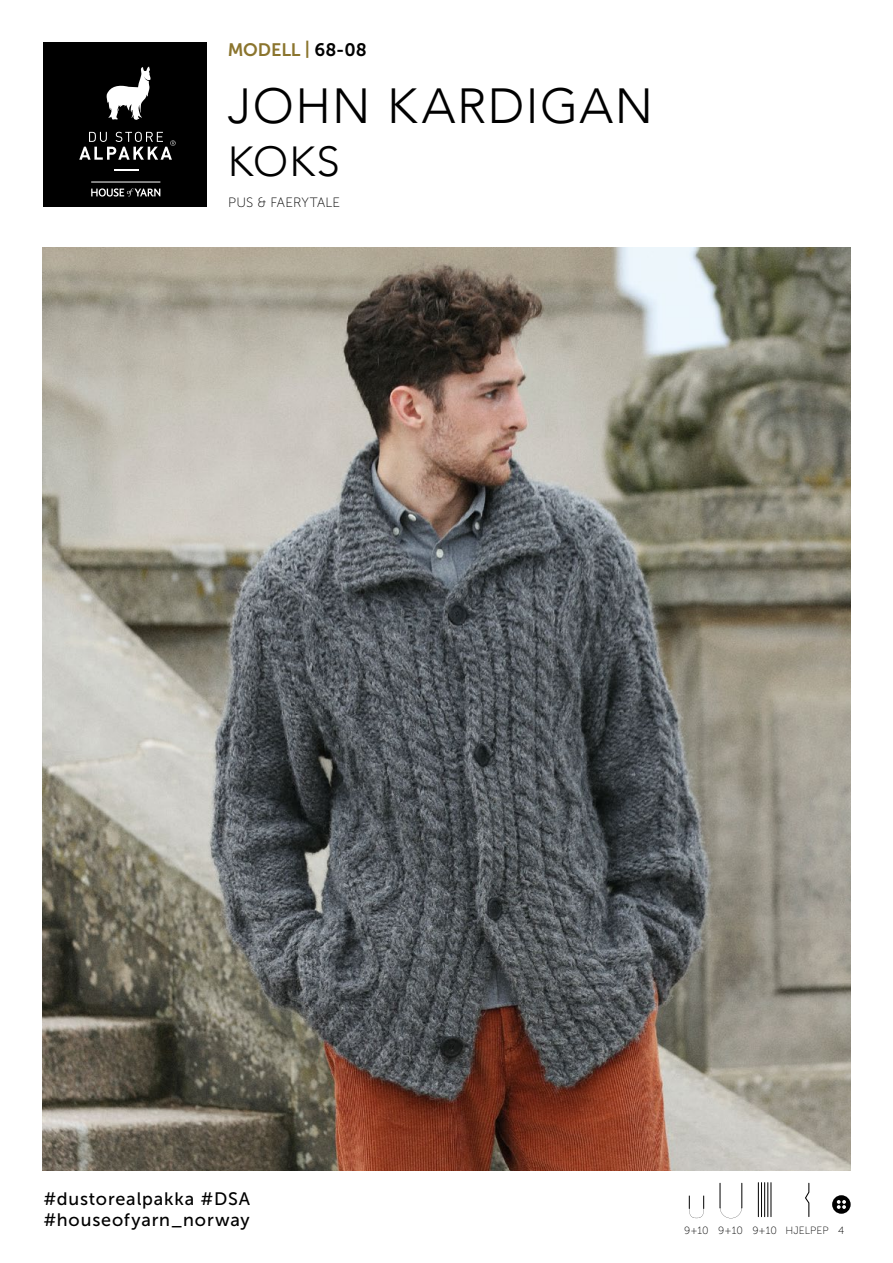
<style>
.page{position:relative;width:893px;height:1263px;background:#fff}
.page>*{position:absolute;margin:0;border:0;box-sizing:border-box;transform-origin:0 0}
.INNHOLD_-_Midtstilt{font:300 49.2px "Avenir";letter-spacing:.03em;color:#000}
.INNHOLD_-_Midtstilt-2{font:300 42px "Avenir";color:#000}
.t1{font:18px/21px "Museo Sans 500";letter-spacing:.045em;color:#000}
.t2{font:18px "Museo Sans 700";letter-spacing:-.005em;color:#8b752e}
.INNHOLD_-_Midtstilt-3{font:13.5px "Museo Sans 100";letter-spacing:.01em;color:#000}
.t3{font:10.5px "Museo Sans 100";color:#000}
.s1{color:#000}
</style>
<div class="page">
<div style="left:43px;top:43px;width:164px;height:164px;background:#000"></div>
<svg style="left:115px;top:169px;width:24px;height:1px"></svg>
<svg style="left:106px;top:67px;width:45px;height:53px"></svg>
<svg style="left:79px;top:132px;width:97px;height:28px"></svg>
<hr style="left:91px;top:182px;width:69px;height:1px;background:#fff">
<svg style="left:91px;top:188px;width:69px;height:9px"></svg>
<img style="left:43px;top:248px;width:807px;height:923px">
<hr style="left:758px;top:1182px;width:1px;height:35px;background:#000">
<hr style="left:761px;top:1182px;width:1px;height:35px;background:#000">
<hr style="left:764px;top:1182px;width:1px;height:35px;background:#000">
<hr style="left:767px;top:1182px;width:1px;height:35px;background:#000">
<hr style="left:770px;top:1182px;width:1px;height:35px;background:#000">
<svg style="left:719px;top:1183px;width:23px;height:35px"></svg>
<svg style="left:689px;top:1195px;width:15px;height:23px"></svg>
<svg style="left:805px;top:1182px;width:5px;height:35px"></svg>
<svg style="left:832px;top:1195px;width:19px;height:19px"></svg>
<p class="t2" style="left:228px;top:40px;width:141px">MODELL | <span class="s1">68-08</span></p>
<p class="INNHOLD_-_Midtstilt" style="left:228px;top:77px;width:427px">JOHN KARDIGAN</p>
<p class="INNHOLD_-_Midtstilt-2" style="left:228px;top:137px;width:114px">KOKS</p>
<p class="INNHOLD_-_Midtstilt-3" style="left:228px;top:196px;width:114px">PUS &amp; FAERYTALE</p>
<p class="t1" style="left:43px;top:1188px;width:208px">#dustorealpakka #DSA #houseofyarn_norway</p>
<p class="t3" style="left:684px;top:1225px;width:26px">9+10</p>
<p class="t3" style="left:718px;top:1225px;width:26px">9+10</p>
<p class="t3" style="left:752px;top:1225px;width:26px">9+10</p>
<p class="t3" style="left:786px;top:1225px;width:44px">HJELPEP</p>
<p class="t3" style="left:838px;top:1225px;width:8px">4</p>
</div>
